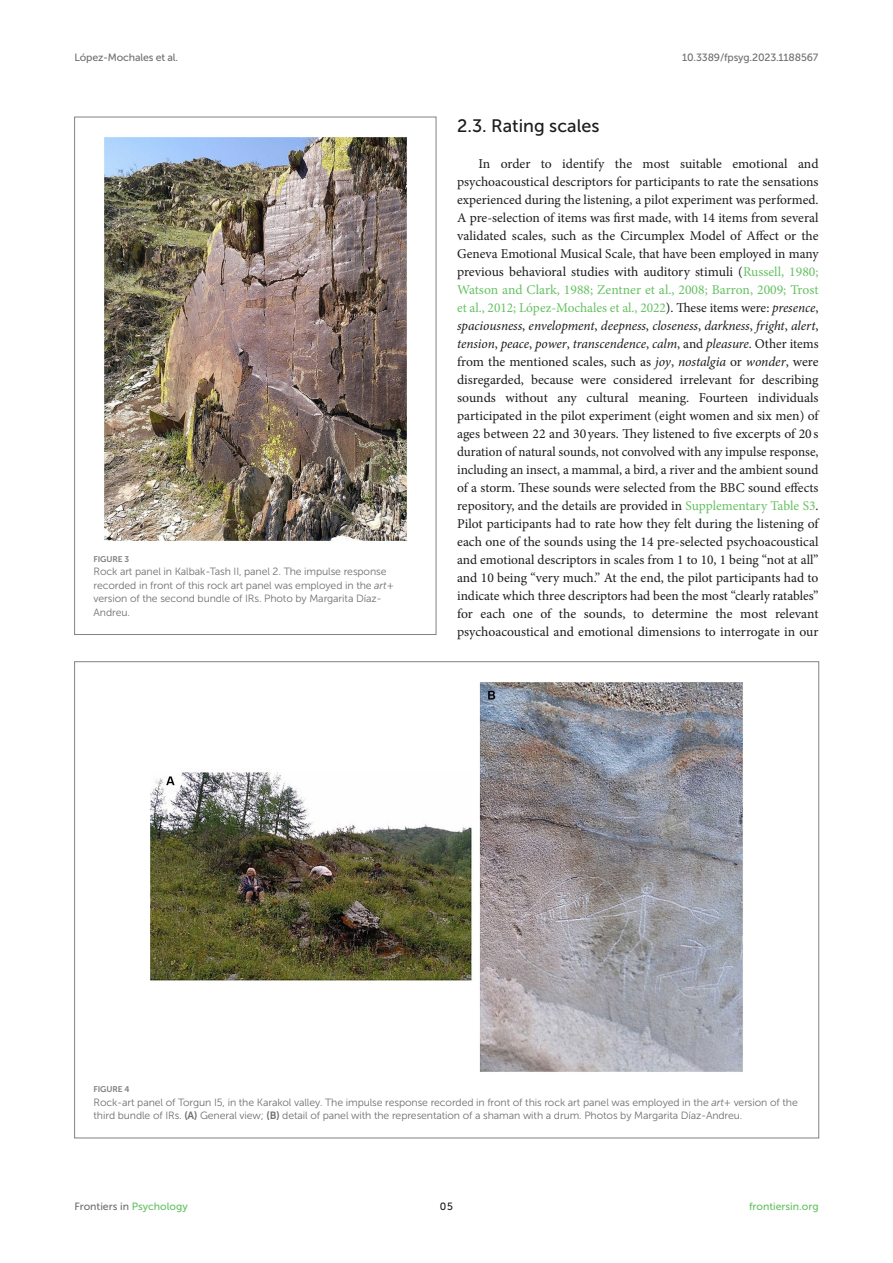
<style>
.page{position:relative;width:893px;height:1263px;background:#fff}
.page>*{position:absolute;margin:0;border:0;box-sizing:border-box;transform-origin:0 0}
.HEAD_2{font:18px "Museo Sans 500";color:#1b1c1b}
.TEXT_FLUSH{font:13.5px/18px "Minion Pro";color:#1b1c1b;text-align:justify}
.FIG_LEG{font:10.5px/13.5px "Museo Sans 300";letter-spacing:-.01em;color:#706f70}
.t1{font:10.5px "Museo Sans 500";letter-spacing:-.015em;color:#706f70}
.t2{font:10.5px "Museo Sans 500";color:#65c161}
.t3{font:10.5px "Museo Sans 500";color:#1b1c1b}
.FIG_HD{font:8.25px "Museo Sans 700";letter-spacing:-.01em;color:#7e7f7f}
.s1{font-style:italic}
.s2{color:#65c161}
.s3{font-family:"Museo Sans 700"}
</style>
<div class="page">
<img style="left:104px;top:137px;width:303px;height:404px">
<img style="left:150px;top:682px;width:593px;height:390px">
<p class="t1" style="left:74px;top:51px;width:105px">López-Mochales et al.</p>
<p class="t1" style="left:682px;top:51px;width:138px">10.3389/fpsyg.2023.1188567</p>
<p class="FIG_HD" style="left:94px;top:554px;width:37px">FIGURE 3</p>
<p class="FIG_LEG" style="left:94px;top:565px;width:302px">Rock art panel in Kalbak-Tash II, panel 2. The impulse response recorded in front of this rock art panel was employed in the <span class="s1">art</span>+ version of the second bundle of IRs. Photo by Margarita Díaz-Andreu.</p>
<p class="HEAD_2" style="left:457px;top:116px;width:144px">2.3. Rating scales</p>
<p class="TEXT_FLUSH" style="left:457px;top:155px;width:363px;text-indent:21px">In order to identify the most suitable emotional and psychoacoustical descriptors for participants to rate the sensations experienced during the listening, a pilot experiment was performed.<br>A pre-selection of items was first made, with 14 items from several validated scales, such as the Circumplex Model of Affect or the Geneva Emotional Musical Scale, that have been employed in many previous behavioral studies with auditory stimuli (<span class="s2">Russell, 1980; Watson and Clark, 1988; Zentner et al., 2008; Barron, 2009; Trost et al., 2012; López-Mochales et al., 2022</span>). These items were: <span class="s1">presence</span>, <span class="s1">spaciousness</span>, <span class="s1">envelopment</span>, <span class="s1">deepness</span>, <span class="s1">closeness</span>, <span class="s1">darkness</span>, <span class="s1">fright</span>, <span class="s1">alert</span>, <span class="s1">tension</span>, <span class="s1">peace</span>, <span class="s1">power</span>, <span class="s1">transcendence</span>, <span class="s1">calm</span>, and <span class="s1">pleasure</span>. Other items from the mentioned scales, such as <span class="s1">joy</span>, <span class="s1">nostalgia</span> or <span class="s1">wonder</span>, were disregarded, because were considered irrelevant for describing sounds without any cultural meaning. Fourteen individuals participated in the pilot experiment (eight women and six men) of ages between 22 and 30 years. They listened to five excerpts of 20 s duration of natural sounds, not convolved with any impulse response, including an insect, a mammal, a bird, a river and the ambient sound of a storm. These sounds were selected from the BBC sound effects repository, and the details are provided in <span class="s2">Supplementary Table S3</span>.<br>Pilot participants had to rate how they felt during the listening of each one of the sounds using the 14 pre-selected psychoacoustical and emotional descriptors in scales from 1 to 10, 1 being “not at all” and 10 being “very much.” At the end, the pilot participants had to indicate which three descriptors had been the most “clearly ratables” for each one of the sounds, to determine the most relevant psychoacoustical and emotional dimensions to interrogate in our</p>
<p class="FIG_HD" style="left:94px;top:1084px;width:37px">FIGURE 4</p>
<p class="FIG_LEG" style="left:94px;top:1095px;width:706px">Rock-art panel of Torgun I5, in the Karakol valley. The impulse response recorded in front of this rock art panel was employed in the <span class="s1">art</span>+ version of the third bundle of IRs. <span class="s3">(A)</span> General view; <span class="s3">(B)</span> detail of panel with the representation of a shaman with a drum. Photos by Margarita Díaz-Andreu.</p>
<p class="t1" style="left:74px;top:1200px;width:115px">Frontiers in <span class="s2">Psychology</span></p>
<p class="t3" style="left:440px;top:1200px;width:14px">05</p>
<p class="t2" style="left:749px;top:1200px;width:71px">frontiersin.org</p>
</div>
